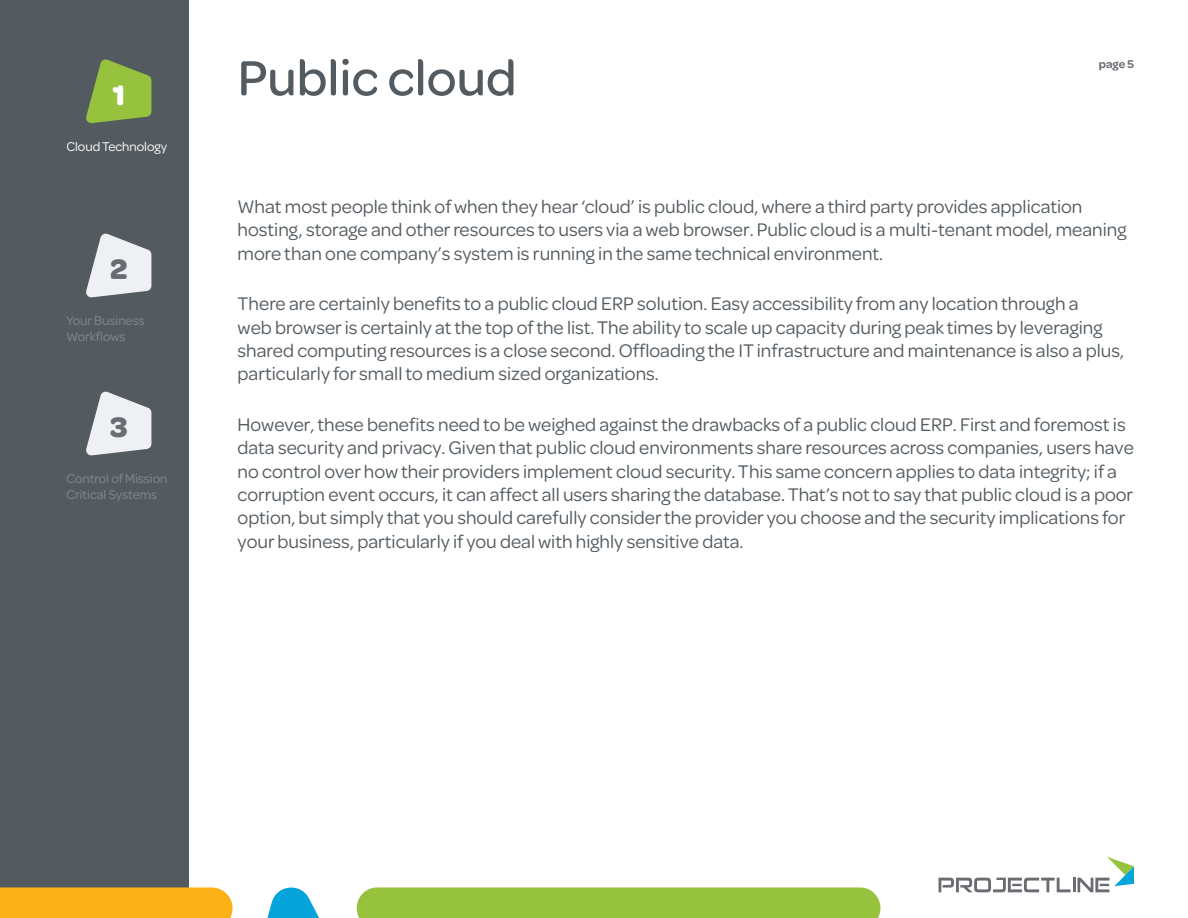
<style>
.page{position:relative;width:1188px;height:918px;background:#fff}
.page>*{position:absolute;margin:0;border:0;box-sizing:border-box;transform-origin:0 0}
.t1{font:500 52.5px "Omnes";color:#545b60}
.t2{font:700 30px "Omnes";color:#696c72}
.t3{font:700 30px "Omnes";color:#fff}
.t4{font:19.5px/23.4px "Omnes";color:#545b60}
.t5{font:13.5px/16.2px "Omnes";color:#87878b}
.t6{font:13.5px "Omnes";color:#fff}
.t7{font:600 12px "Omnes";color:#696c72}
</style>
<div class="page">
<div style="left:0;top:0;width:189px;height:918px;background:#545b60"></div>
<div style="left:356px;top:887px;width:525px;height:31px;background:#97c23d"></div>
<svg style="left:267px;top:887px;width:52px;height:31px"></svg>
<div style="left:0;top:887px;width:233px;height:31px;background:#fcb116"></div>
<svg style="left:939px;top:857px;width:195px;height:35px"></svg>
<svg style="left:86px;top:59px;width:65px;height:65px"></svg>
<svg style="left:86px;top:233px;width:65px;height:65px"></svg>
<svg style="left:86px;top:391px;width:65px;height:65px"></svg>
<h2 class="t3" style="left:112px;top:74px;width:14px">1</h2>
<p class="t6" style="left:66px;top:137px;width:102px">Cloud Technology</p>
<h2 class="t2" style="left:110px;top:248px;width:19px">2</h2>
<p class="t5" style="left:66px;top:312px;width:80px">Your Business<br>Workflows</p>
<h2 class="t2" style="left:110px;top:406px;width:19px">3</h2>
<p class="t5" style="left:66px;top:470px;width:103px">Control of Mission<br>Critical Systems</p>
<h1 class="t1" style="left:238px;top:42px;width:281px">Public cloud</h1>
<p class="t7" style="left:1099px;top:55px;width:37px">page 5</p>
<p class="t4" style="left:238px;top:194px;width:890px">What most people think of when they hear ‘cloud’ is public cloud, where a third party provides application hosting, storage and other resources to users via a web browser. Public cloud is a multi-tenant model, meaning more than one company’s system is running in the same technical environment.</p>
<p class="t4" style="left:238px;top:291px;width:888px">There are certainly benefits to a public cloud ERP solution. Easy accessibility from any location through a<br>web browser is certainly at the top of the list. The ability to scale up capacity during peak times by leveraging shared computing resources is a close second. Offloading the IT infrastructure and maintenance is also a plus, particularly for small to medium sized organizations.</p>
<p class="t4" style="left:238px;top:411px;width:898px">However, these benefits need to be weighed against the drawbacks of a public cloud ERP. First and foremost is data security and privacy. Given that public cloud environments share resources across companies, users have no control over how their providers implement cloud security. This same concern applies to data integrity; if a corruption event occurs, it can affect all users sharing the database. That’s not to say that public cloud is a poor option, but simply that you should carefully consider the provider you choose and the security implications for your business, particularly if you deal with highly sensitive data.</p>
</div>
